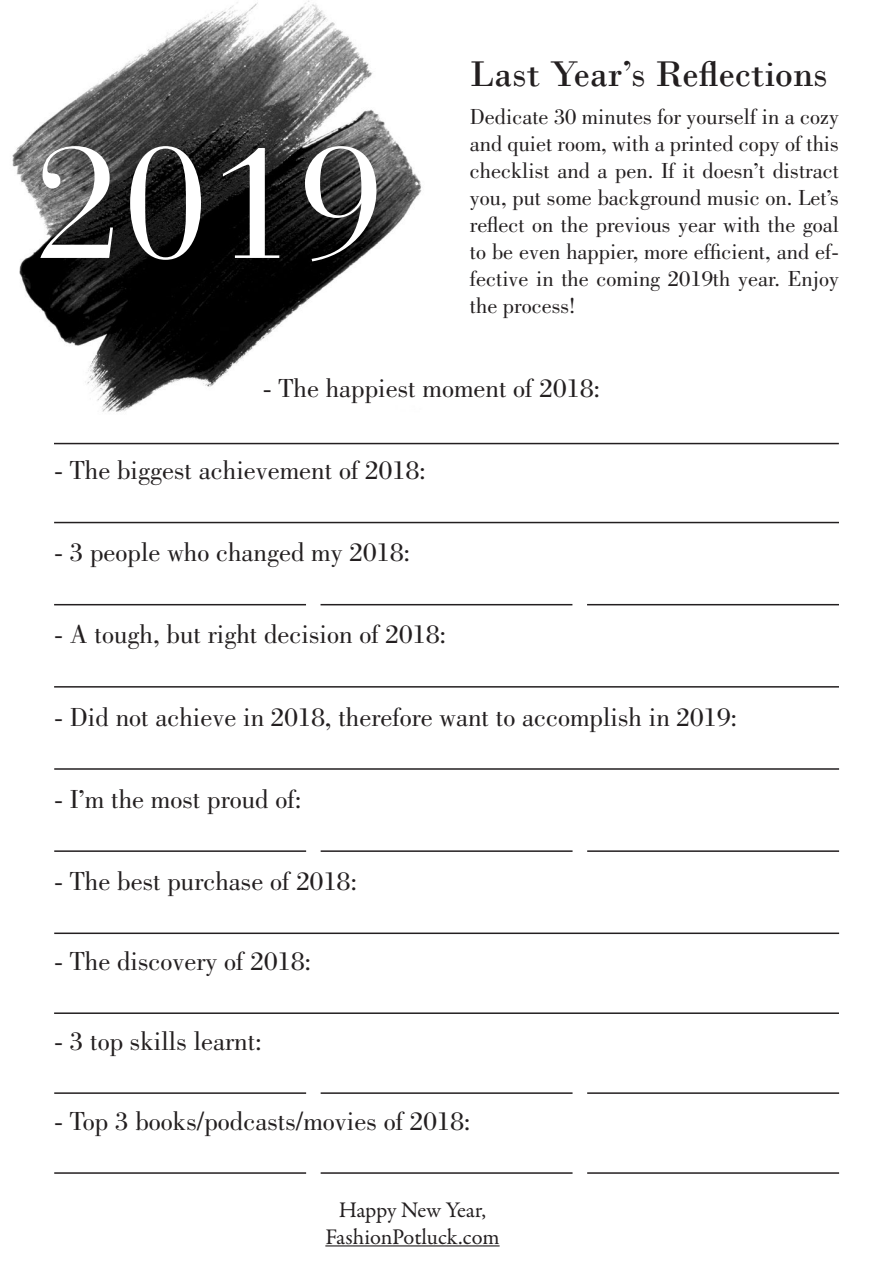
<style>
.page{position:relative;width:893px;height:1263px;background:#fff}
.page>*{position:absolute;margin:0;border:0;box-sizing:border-box;transform-origin:0 0}
.t1{font:157.5px "Bauer Bodoni Std";color:#fff}
.t2{font:37.5px "Bodoni";color:#231f20}
.t3{font:27px "Bodoni Std";color:#231f20}
.t4{font:22.5px/27px "Bodoni Std";color:#231f20;text-align:justify}
.t5{font:22.5px/27px "Garamond Premr Pro";letter-spacing:-.005em;color:#231f20;text-align:center}
</style>
<div class="page">
<img style="left:12px;top:0;width:410px;height:412px">
<hr style="left:325px;top:1245px;width:175px;height:1px;background:#231f20">
<hr style="left:54px;top:443px;width:785px;height:1px;background:#231f20">
<hr style="left:54px;top:686px;width:785px;height:2px;background:#231f20">
<hr style="left:54px;top:768px;width:785px;height:2px;background:#231f20">
<hr style="left:54px;top:932px;width:785px;height:2px;background:#231f20">
<hr style="left:54px;top:1012px;width:785px;height:2px;background:#231f20">
<hr style="left:54px;top:522px;width:785px;height:1px;background:#231f20">
<hr style="left:54px;top:604px;width:252px;height:1px;background:#231f20">
<hr style="left:54px;top:850px;width:252px;height:2px;background:#231f20">
<hr style="left:54px;top:1092px;width:252px;height:2px;background:#231f20">
<hr style="left:54px;top:1172px;width:252px;height:2px;background:#231f20">
<hr style="left:321px;top:604px;width:251px;height:1px;background:#231f20">
<hr style="left:321px;top:850px;width:252px;height:2px;background:#231f20">
<hr style="left:321px;top:1092px;width:252px;height:2px;background:#231f20">
<hr style="left:321px;top:1172px;width:252px;height:2px;background:#231f20">
<hr style="left:587px;top:604px;width:252px;height:1px;background:#231f20">
<hr style="left:587px;top:850px;width:252px;height:2px;background:#231f20">
<hr style="left:587px;top:1092px;width:252px;height:2px;background:#231f20">
<hr style="left:587px;top:1172px;width:252px;height:2px;background:#231f20">
<h1 class="t1" style="left:34px;top:110px;width:352px">2019</h1>
<h2 class="t2" style="left:470px;top:51px;width:359px">Last Year’s Reflections</h2>
<p class="t4" style="left:470px;top:103px;width:371px">Dedicate 30 minutes for yourself in a cozy and quiet room, with a printed copy of this checklist and a pen. If it doesn’t distract you, put some background music on. Let’s reflect on the previous year with the goal to be even happier, more efficient, and ef&shy;fective in the coming 2019th year. Enjoy the process!</p>
<p class="t3" style="left:263px;top:373px;width:339px">- The happiest moment of 2018:</p>
<p class="t3" style="left:54px;top:455px;width:373px">- The biggest achievement of 2018:</p>
<p class="t3" style="left:54px;top:537px;width:358px">- 3 people who changed my 2018:</p>
<p class="t3" style="left:54px;top:619px;width:394px">- A tough, but right decision of 2018:</p>
<p class="t3" style="left:54px;top:701px;width:685px">- Did not achieve in 2018, therefore want to accomplish in 2019:</p>
<p class="t3" style="left:54px;top:784px;width:249px">- I’m the most proud of:</p>
<p class="t3" style="left:54px;top:866px;width:304px">- The best purchase of 2018:</p>
<p class="t3" style="left:54px;top:946px;width:259px">- The discovery of 2018:</p>
<p class="t3" style="left:54px;top:1026px;width:209px">- 3 top skills learnt:</p>
<p class="t3" style="left:54px;top:1105px;width:418px">- Top 3 books/podcasts/movies of 2018:</p>
<p class="t5" style="left:325px;top:1196px;width:176px">Happy New Year,<br>FashionPotluck.com</p>
</div>
